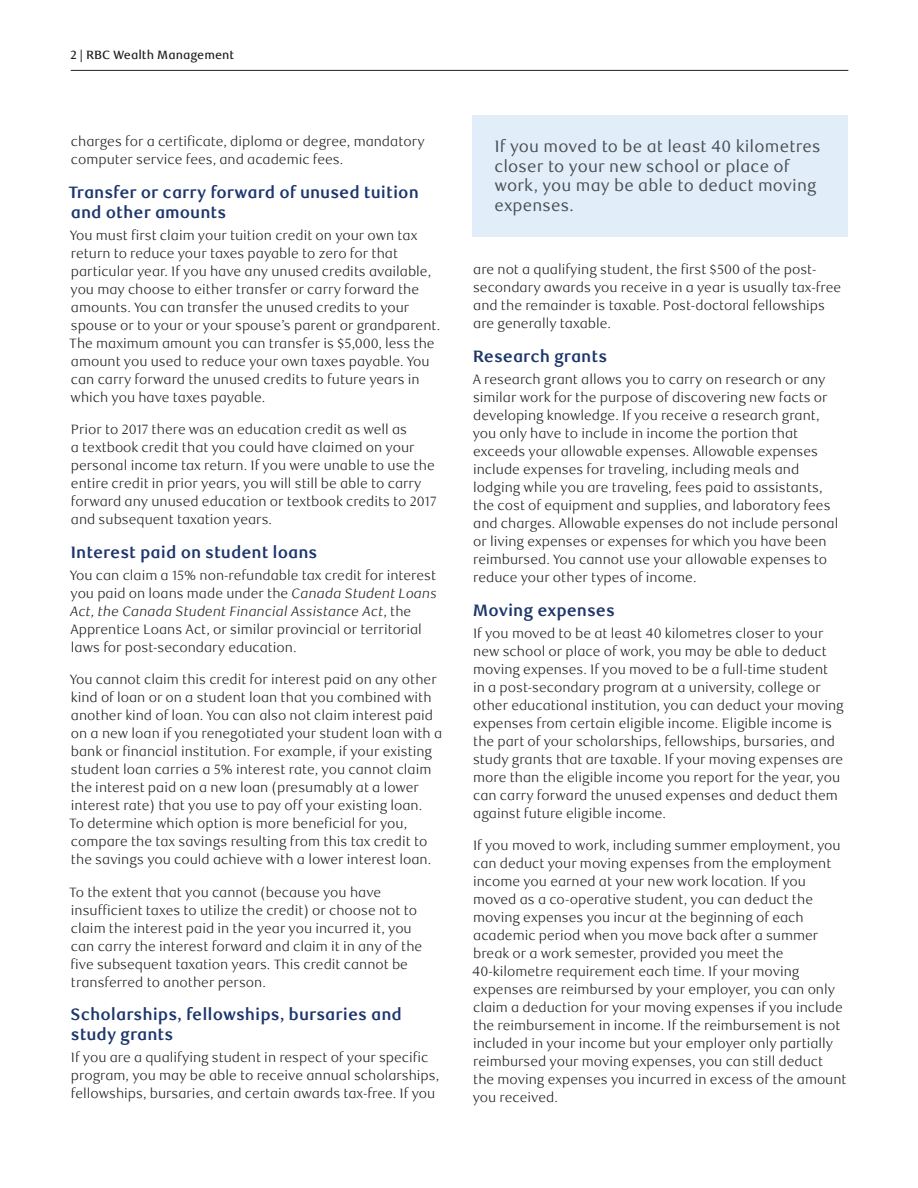
<style>
.page{position:relative;width:918px;height:1188px;background:#fff}
.page>*{position:absolute;margin:0;border:0;box-sizing:border-box;transform-origin:0 0}
._4-Text_Headline{font:700 16.5px/19.5px "RBC Text";color:#1c366c}
.t1{font:16.5px/19.5px "RBC Text";letter-spacing:.01em;color:#484e54}
._5-Body_Copy{font:300 13.5px/18px "RBC Text";color:#231f20}
.t2{font:500 12px "RBC Text";color:#231f20}
.s1{font-style:italic}
</style>
<div class="page">
<hr style="left:71px;top:70px;width:777px;height:1px;background:#231f20">
<div style="left:473px;top:115px;width:375px;height:122px;background:#e1edf8"></div>
<p class="t2" style="left:70px;top:47px;width:165px">2 | RBC Wealth Management</p>
<p class="_5-Body_Copy" style="left:71px;top:133px;width:355px">charges for a certificate, diploma or degree, mandatory computer service fees, and academic fees.</p>
<h2 class="_4-Text_Headline" style="left:69px;top:183px;width:352px">Transfer or carry forward of unused tuition and other amounts</h2>
<p class="_5-Body_Copy" style="left:69px;top:227px;width:373px">You must first claim your tuition credit on your own tax return to reduce your taxes payable to zero for that particular year. If you have any unused credits available, you may choose to either transfer or carry forward the amounts. You can transfer the unused credits to your spouse or to your or your spouse’s parent or grandparent.<br>The maximum amount you can transfer is $5,000, less the amount you used to reduce your own taxes payable. You can carry forward the unused credits to future years in which you have taxes payable.</p>
<p class="_5-Body_Copy" style="left:71px;top:421px;width:367px">Prior to 2017 there was an education credit as well as<br>a textbook credit that you could have claimed on your personal income tax return. If you were unable to use the entire credit in prior years, you will still be able to carry forward any unused education or textbook credits to 2017 and subsequent taxation years.</p>
<h2 class="_4-Text_Headline" style="left:70px;top:543px;width:249px">Interest paid on student loans</h2>
<p class="_5-Body_Copy" style="left:70px;top:567px;width:369px">You can claim a 15% non-refundable tax credit for interest you paid on loans made under the <span class="s1">Canada Student Loans Act, the Canada Student Financial Assistance Act</span>, the Apprentice Loans Act, or similar provincial or territorial laws for post-secondary education.</p>
<p class="_5-Body_Copy" style="left:69px;top:671px;width:374px">You cannot claim this credit for interest paid on any other kind of loan or on a student loan that you combined with another kind of loan. You can also not claim interest paid on a new loan if you renegotiated your student loan with a bank or financial institution. For example, if your existing student loan carries a 5% interest rate, you cannot claim the interest paid on a new loan (presumably at a lower interest rate) that you use to pay off your existing loan.<br>To determine which option is more beneficial for you, compare the tax savings resulting from this tax credit to the savings you could achieve with a lower interest loan.</p>
<p class="_5-Body_Copy" style="left:69px;top:883px;width:355px">To the extent that you cannot (because you have insufficient taxes to utilize the credit) or choose not to claim the interest paid in the year you incurred it, you can carry the interest forward and claim it in any of the five subsequent taxation years. This credit cannot be transferred to another person.</p>
<h2 class="_4-Text_Headline" style="left:70px;top:1005px;width:333px">Scholarships, fellowships, bursaries and study grants</h2>
<p class="_5-Body_Copy" style="left:71px;top:1049px;width:370px">If you are a qualifying student in respect of your specific program, you may be able to receive annual scholarships, fellowships, bursaries, and certain awards tax-free. If you</p>
<p class="t1" style="left:494px;top:137px;width:328px">If you moved to be at least 40 kilometres closer to your new school or place of work, you may be able to deduct moving expenses.</p>
<p class="_5-Body_Copy" style="left:473px;top:261px;width:370px">are not a qualifying student, the first $500 of the post&shy;secondary awards you receive in a year is usually tax-free and the remainder is taxable. Post-doctoral fellowships are generally taxable.</p>
<h2 class="_4-Text_Headline" style="left:473px;top:347px;width:136px">Research grants</h2>
<p class="_5-Body_Copy" style="left:473px;top:371px;width:367px">A research grant allows you to carry on research or any similar work for the purpose of discovering new facts or developing knowledge. If you receive a research grant, you only have to include in income the portion that exceeds your allowable expenses. Allowable expenses include expenses for traveling, including meals and lodging while you are traveling, fees paid to assistants, the cost of equipment and supplies, and laboratory fees and charges. Allowable expenses do not include personal or living expenses or expenses for which you have been reimbursed. You cannot use your allowable expenses to reduce your other types of income.</p>
<h2 class="_4-Text_Headline" style="left:473px;top:601px;width:143px">Moving expenses</h2>
<p class="_5-Body_Copy" style="left:473px;top:625px;width:372px">If you moved to be at least 40 kilometres closer to your new school or place of work, you may be able to deduct moving expenses. If you moved to be a full-time student<br>in a post-secondary program at a university, college or other educational institution, you can deduct your moving expenses from certain eligible income. Eligible income is the part of your scholarships, fellowships, bursaries, and study grants that are taxable. If your moving expenses are more than the eligible income you report for the year, you can carry forward the unused expenses and deduct them against future eligible income.</p>
<p class="_5-Body_Copy" style="left:472px;top:837px;width:376px">If you moved to work, including summer employment, you can deduct your moving expenses from the employment income you earned at your new work location. If you moved as a co-operative student, you can deduct the moving expenses you incur at the beginning of each academic period when you move back after a summer break or a work semester, provided you meet the 40-kilometre requirement each time. If your moving expenses are reimbursed by your employer, you can only claim a deduction for your moving expenses if you include the reimbursement in income. If the reimbursement is not included in your income but your employer only partially reimbursed your moving expenses, you can still deduct the moving expenses you incurred in excess of the amount you received.</p>
</div>
